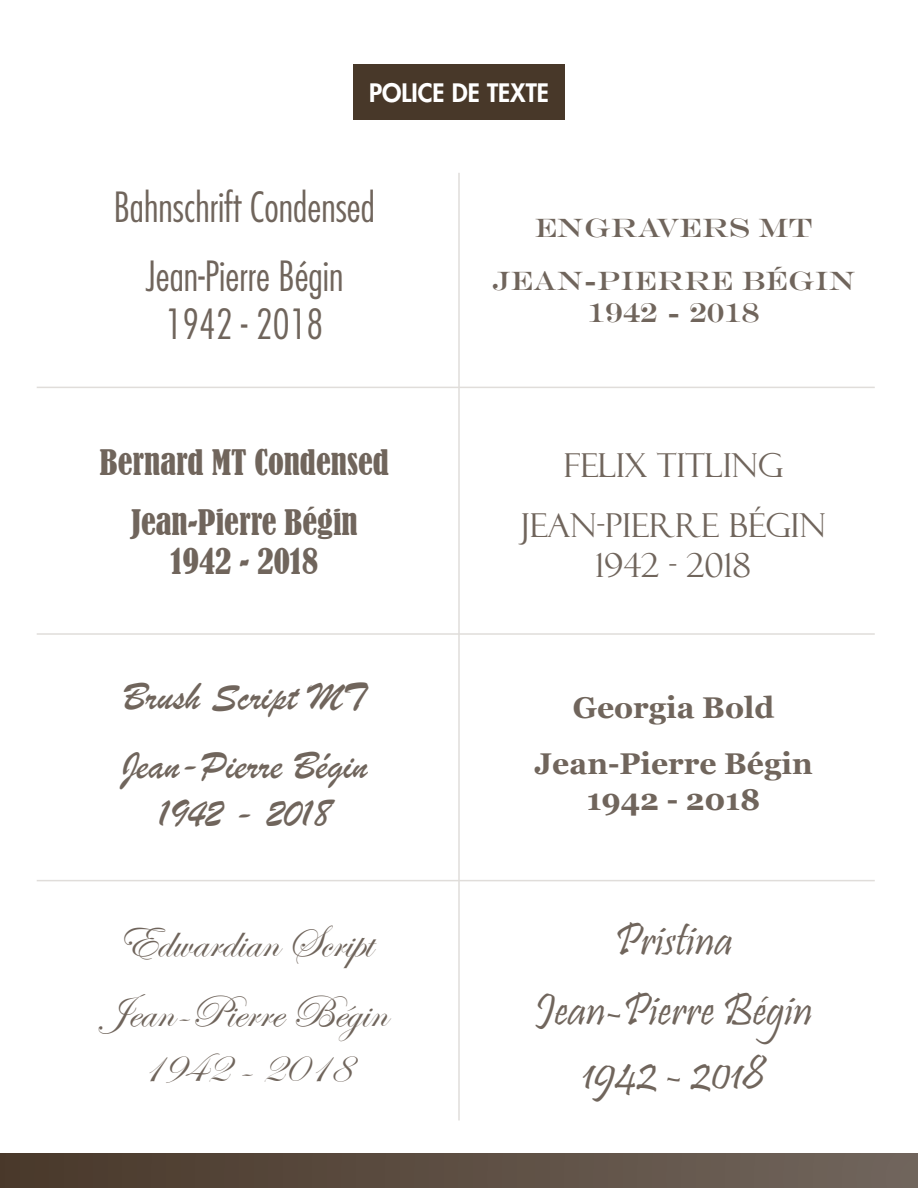
<style>
.page{position:relative;width:918px;height:1188px;background:#fff}
.page>*{position:absolute;margin:0;border:0;box-sizing:border-box;transform-origin:0 0}
.t1{font:46.5px/69.3px "Edwardian Script ITC";color:#70655c;text-align:center}
.t2{font:46.5px/70.5px "Pristina";color:#70655c;text-align:center}
.t3{font:300 condensed 40.5px/68.8px "Futura Std";color:#70655c;text-align:center}
.t4{font:40.5px/68.8px "Brush Script";color:#70655c}
.t5{font:condensed 33px/59.8px "Bernard";color:#70655c;text-align:center}
.t6{font:33px/59.8px "Felix Titling";color:#70655c;text-align:center}
.t7{font:700 30px/56.2px "Georgia";color:#70655c;text-align:center}
.t8{font:27px/52.7px "Engravers";color:#70655c;text-align:center}
.t9{font:800 24.75px "Futura Std";color:#fff}
</style>
<div class="page">
<div style="left:0;top:1154px;width:918px;height:34px;background:linear-gradient(to right,#49382a,#71655c)"></div>
<div style="left:353px;top:65px;width:212px;height:55px;background:#483829"></div>
<hr style="left:37px;top:387px;width:838px;height:1px;background:#e0ddda">
<hr style="left:37px;top:633px;width:838px;height:2px;background:#e0ddda">
<hr style="left:37px;top:880px;width:838px;height:1px;background:#e0ddda">
<hr style="left:458px;top:173px;width:2px;height:948px;background:#e0ddda">
<p class="t9" style="left:369px;top:78px;width:181px">POLICE DE TEXTE</p>
<p class="t3" style="left:114px;top:172px;width:263px">Bahnschrift Condensed<br>Jean-Pierre Bégin</p>
<p class="t3" style="left:166px;top:290px;width:159px">1942 - 2018</p>
<p class="t5" style="left:100px;top:433px;width:291px">Bernard MT Condensed<br>Jean-Pierre Bégin</p>
<p class="t5" style="left:171px;top:532px;width:149px">1942 - 2018</p>
<p class="t4" style="left:121px;top:662px;width:247px">Brush Script MT<br>Jean-Pierre Bégin</p>
<p class="t4" style="left:158px;top:779px;width:174px">1942 - 2018</p>
<p class="t1" style="left:102px;top:910px;width:287px">Edwardian Script<br>Jean-Pierre Bégin</p>
<p class="t1" style="left:139px;top:1035px;width:212px">1942 - 2018</p>
<p class="t8" style="left:492px;top:201px;width:365px">ENGRAVERS MT<br>JEAN-PIERRE BÉGIN</p>
<p class="t8" style="left:588px;top:286px;width:173px">1942 - 2018</p>
<p class="t6" style="left:521px;top:436px;width:306px">FELIX TITLING<br>JEAN-PIERRE BÉGIN</p>
<p class="t6" style="left:596px;top:536px;width:157px">1942 - 2018</p>
<p class="t7" style="left:534px;top:678px;width:280px">Georgia Bold<br>Jean-Pierre Bégin</p>
<p class="t7" style="left:587px;top:770px;width:175px">1942 - 2018</p>
<p class="t2" style="left:534px;top:909px;width:280px">Pristina<br>Jean-Pierre Bégin</p>
<p class="t2" style="left:582px;top:1043px;width:184px">1942 - 2018</p>
</div>
